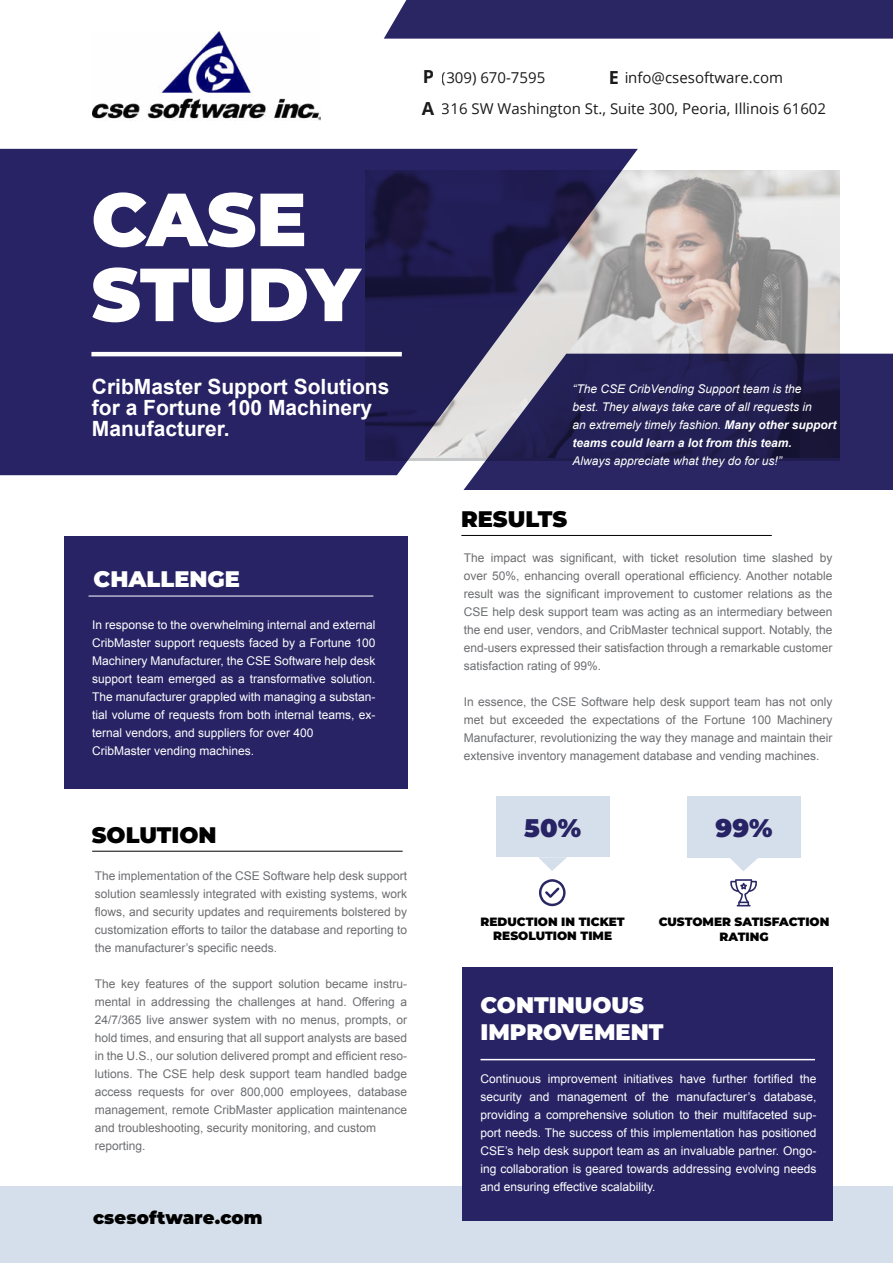
<style>
.page{position:relative;width:893px;height:1263px;background:#fff}
.page>*{position:absolute;margin:0;border:0;box-sizing:border-box;transform-origin:0 0}
.t1{font:900 75px/75px "Montserrat";letter-spacing:-.01em;color:#fff}
.t2{font:900 25.5px "Montserrat";color:#272364}
.t3{font:900 22.5px/27px "Montserrat";color:#fff}
.t4{font:900 22.5px "Montserrat";color:#000}
.t5{font:700 21px/21px "Arial";color:#fff}
.t6{font:900 18px "Montserrat";letter-spacing:.01em;color:#000}
.t7{font:15px "Open Sans";color:#000}
.t8{font:12px/18px "Arial";color:#6d6e71;text-align:justify}
.t9{font:12px/18px "Arial";color:#fff}
.t10{font:italic 12px/18px "Arial";color:#fff}
.t11{font:900 12px/14.4px "Montserrat";color:#000;text-align:center}
.s1{font-weight:700;font-size:18px}
.s2{font-weight:700}
</style>
<div class="page">
<hr style="left:92px;top:851px;width:311px;height:1px;background:#000">
<div style="left:0;top:1186px;width:893px;height:77px;background:#d5dfeb"></div>
<img style="left:638px;top:170px;width:202px;height:184px">
<svg style="left:0;top:149px;width:638px;height:326px;background:#363269"></svg>
<div style="left:384px;top:0;width:509px;height:39px;background:#292663"></div>
<hr style="left:91px;top:352px;width:311px;height:4px;background:#fff">
<div style="left:64px;top:536px;width:344px;height:252px;background:#272364"></div>
<hr style="left:89px;top:596px;width:284px;height:1px;background:#fff">
<img style="left:93px;top:32px;width:228px;height:88px">
<hr style="left:461px;top:535px;width:311px;height:1px;background:#000">
<div style="left:496px;top:796px;width:114px;height:61px;background:#d5dfeb"></div>
<svg style="left:538px;top:857px;width:29px;height:14px"></svg>
<div style="left:687px;top:796px;width:114px;height:61px;background:#d5dfeb"></div>
<svg style="left:730px;top:857px;width:28px;height:14px"></svg>
<svg style="left:539px;top:879px;width:27px;height:27px"></svg>
<svg style="left:730px;top:879px;width:27px;height:27px"></svg>
<div style="left:462px;top:967px;width:371px;height:254px;background:#272364"></div>
<hr style="left:480px;top:1059px;width:335px;height:1px;background:#fff">
<svg style="left:463px;top:354px;width:430px;height:136px;background:#393666"></svg>
<p class="t7" style="left:422px;top:72px;width:125px"><span class="s1">P</span> (309) 670-7595</p>
<p class="t7" style="left:608px;top:72px;width:176px"><span class="s1">E</span> info@csesoftware.com</p>
<p class="t7" style="left:422px;top:103px;width:406px"><span class="s1">A</span> 316 SW Washington St., Suite 300, Peoria, Illinois 61602</p>
<h1 class="t1" style="left:91px;top:183px;width:270px">CASE<br>STUDY</h1>
<h3 class="t5" style="left:92px;top:378px;width:299px">CribMaster Support Solutions for a Fortune 100 Machinery<br>Manufacturer.</h3>
<h3 class="t3" style="left:94px;top:566px;width:148px">CHALLENGE</h3>
<p class="t9" style="left:92px;top:617px;width:285px">In response to the overwhelming internal and external CribMaster support requests faced by a Fortune 100<br>Machinery Manufacturer, the CSE Software help desk support team emerged as a transformative solution.<br>The manufacturer grappled with managing a substan&shy;tial volume of requests from both internal teams, ex&shy;ternal vendors, and suppliers for over 400<br>CribMaster vending machines.</p>
<h3 class="t4" style="left:92px;top:821px;width:126px">SOLUTION</h3>
<p class="t8" style="left:95px;top:868px;width:314px">The implementation of the CSE Software help desk support solution seamlessly integrated with existing systems, work flows, and security updates and requirements bolstered by customization efforts to tailor the database and reporting to the manufacturer’s specific needs.</p>
<p class="t8" style="left:95px;top:975px;width:314px;text-align:left">The key features of the support solution became instru&shy;mental in addressing the challenges at hand. Offering a 24/7/365 live answer system with no menus, prompts, or hold times, and ensuring that all support analysts are based in the U.S., our solution delivered prompt and efficient reso&shy;lutions. The CSE help desk support team handled badge access requests for over 800,000 employees, database management, remote CribMaster application maintenance and troubleshooting, security monitoring, and custom reporting.</p>
<h3 class="t6" style="left:93px;top:1207px;width:171px">csesoftware.com</h3>
<p class="t10" style="left:572px;top:380px;width:266px">“The CSE CribVending Support team is the<br>best. They always take care of all requests in<br>an extremely timely fashion. <span class="s2">Many other support teams could learn a lot from this team.</span></p>
<p class="t10" style="left:572px;top:452px;width:211px">Always appreciate what they do for us!”</p>
<h3 class="t4" style="left:461px;top:506px;width:108px">RESULTS</h3>
<p class="t8" style="left:464px;top:548px;width:370px">The impact was significant, with ticket resolution time slashed by over 50%, enhancing overall operational efficiency. Another notable result was the significant improvement to customer relations as the CSE help desk support team was acting as an intermediary between the end user, vendors, and CribMaster technical support. Notably, the end-users expressed their satisfaction through a remarkable customer satisfaction rating of 99%.</p>
<p class="t8" style="left:464px;top:692px;width:370px">In essence, the CSE Software help desk support team has not only met but exceeded the expectations of the Fortune 100 Machinery Manufacturer, revolutionizing the way they manage and maintain their extensive inventory management database and vending machines.</p>
<h2 class="t2" style="left:524px;top:813px;width:58px">50%</h2>
<p class="t11" style="left:481px;top:914px;width:146px">REDUCTION IN TICKET<br>RESOLUTION TIME</p>
<h2 class="t2" style="left:715px;top:813px;width:59px">99%</h2>
<p class="t11" style="left:659px;top:915px;width:172px">CUSTOMER SATISFACTION<br>RATING</p>
<h3 class="t3" style="left:480px;top:991px;width:185px">CONTINUOUS<br>IMPROVEMENT</h3>
<p class="t9" style="left:480px;top:1070px;width:337px;text-align:justify">Continuous improvement initiatives have further fortified the security and management of the manufacturer’s database, providing a comprehensive solution to their multifaceted sup&shy;port needs. The success of this implementation has positioned CSE’s help desk support team as an invaluable partner. Ongo&shy;ing collaboration is geared towards addressing evolving needs and ensuring effective scalability.</p>
</div>
